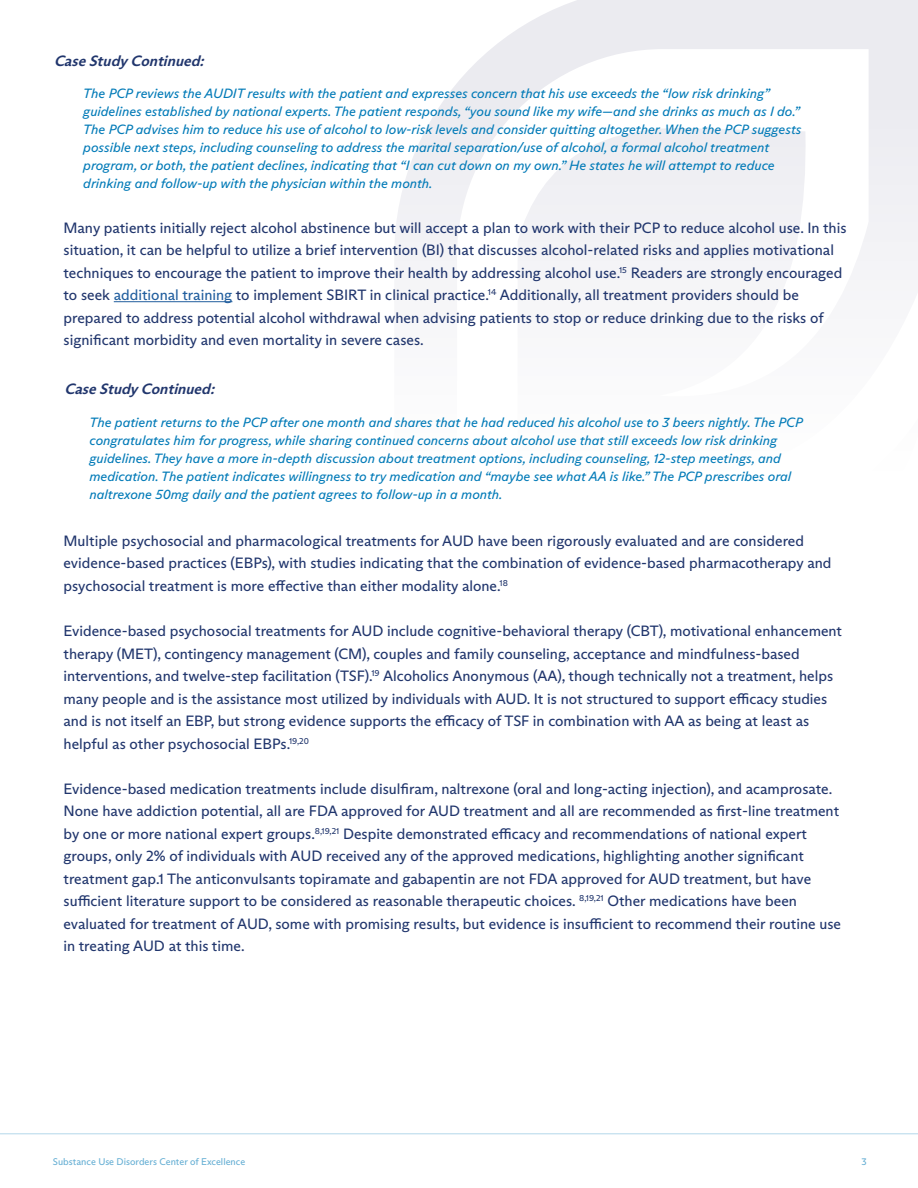
<style>
.page{position:relative;width:918px;height:1188px;background:#fff}
.page>*{position:absolute;margin:0;border:0;box-sizing:border-box;transform-origin:0 0}
.t1{font:15px/22.5px "ABC Arizona Sans";color:#21366d}
.t2{font:italic 700 15px "ABC Arizona Sans";color:#21366d}
.t3{font:italic 13.5px/18px "ABC Arizona Sans";color:#037bb8}
.t4{font:9.75px "ABC Arizona Sans";color:#66afd4}
.s1{color:#215e9e}
</style>
<div class="page">
<hr style="left:0;top:1134px;width:918px;height:1px;background:#66afd4">
<svg style="left:395px;top:0;width:523px;height:280px;fill:#f3f3f6"></svg>
<hr style="left:114px;top:301px;width:118px;height:1px;background:#215e9e">
<p class="t2" style="left:54px;top:51px;width:156px">CaseStudyContinued:</p>
<p class="t3" style="left:83px;top:85px;width:720px">The PCP reviews the AUDIT results with the patient and expresses concern that his use exceeds the “low risk drinking” guidelines established by national experts. The patient responds, “you sound like my wife—and she drinks as much as I do.” The PCP advises him to reduce his use of alcohol to low-risk levels and consider quitting altogether. When the PCP suggests possible next steps, including counseling to address the marital separation/use of alcohol, a formal alcohol treatment program, or both, the patient declines, indicating that “I can cut down on my own.” He states he will attempt to reduce drinking and follow-up with the physician within the month.</p>
<p class="t1" style="left:64px;top:216px;width:785px">Many patients initially reject alcohol abstinence but will accept a plan to work with their PCP to reduce alcohol use. In this situation, it can be helpful to utilize a brief intervention (BI) that discusses alcohol-related risks and applies motivational techniques to encourage the patient to improve their health by addressing alcohol use.<sup>15</sup> Readers are strongly encouraged to seek <span class="s1">additional training</span> to implement SBIRT in clinical practice.<sup>14</sup> Additionally, all treatment providers should be prepared to address potential alcohol withdrawal when advising patients to stop or reduce drinking due to the risks of significant morbidity and even mortality in severe cases.</p>
<p class="t2" style="left:64px;top:380px;width:156px">CaseStudyContinued:</p>
<p class="t3" style="left:90px;top:413px;width:715px">The patient returns to the PCP after one month and shares that he had reduced his alcohol use to 3 beers nightly. The PCP congratulates him for progress, while sharing continued concerns about alcohol use that still exceeds low risk drinking guidelines. They have a more in-depth discussion about treatment options, including counseling, 12-step meetings, and medication. The patient indicates willingness to try medication and “maybe see what AA is like.” The PCP prescribes oral naltrexone 50mg daily and the patient agrees to follow-up in a month.</p>
<p class="t1" style="left:64px;top:530px;width:770px">Multiple psychosocial and pharmacological treatments for AUD have been rigorously evaluated and are considered evidence-based practices (EBPs), with studies indicating that the combination of evidence-based pharmacotherapy and psychosocial treatment is more effective than either modality alone.<sup>18</sup></p>
<p class="t1" style="left:64px;top:620px;width:780px">Evidence-based psychosocial treatments for AUD include cognitive-behavioral therapy (CBT), motivational enhancement therapy (MET), contingency management (CM), couples and family counseling, acceptance and mindfulness-based interventions, and twelve-step facilitation (TSF).<sup>19</sup> Alcoholics Anonymous (AA), though technically not a treatment, helps many people and is the assistance most utilized by individuals with AUD. It is not structured to support efficacy studies and is not itself an EBP, but strong evidence supports the efficacy of TSF in combination with AA as being at least as helpful as other psychosocial EBPs.<sup>19,20</sup></p>
<p class="t1" style="left:64px;top:777px;width:779px">Evidence-based medication treatments include disulfiram, naltrexone (oral and long-acting injection), and acamprosate.<br>None have addiction potential, all are FDA approved for AUD treatment and all are recommended as first-line treatment by one or more national expert groups.<sup>8,19,21</sup> Despite demonstrated efficacy and recommendations of national expert groups, only 2% of individuals with AUD received any of the approved medications, highlighting another significant treatment gap.1 The anticonvulsants topiramate and gabapentin are not FDA approved for AUD treatment, but have sufficient literature support to be considered as reasonable therapeutic choices. <sup>8,19,21</sup> Other medications have been evaluated for treatment of AUD, some with promising results, but evidence is insufficient to recommend their routine use in treating AUD at this time.</p>
<p class="t4" style="left:53px;top:1156px;width:194px">Substance Use Disorders Center of Excellence</p>
<p class="t4" style="left:861px;top:1156px;width:7px">3</p>
</div>
